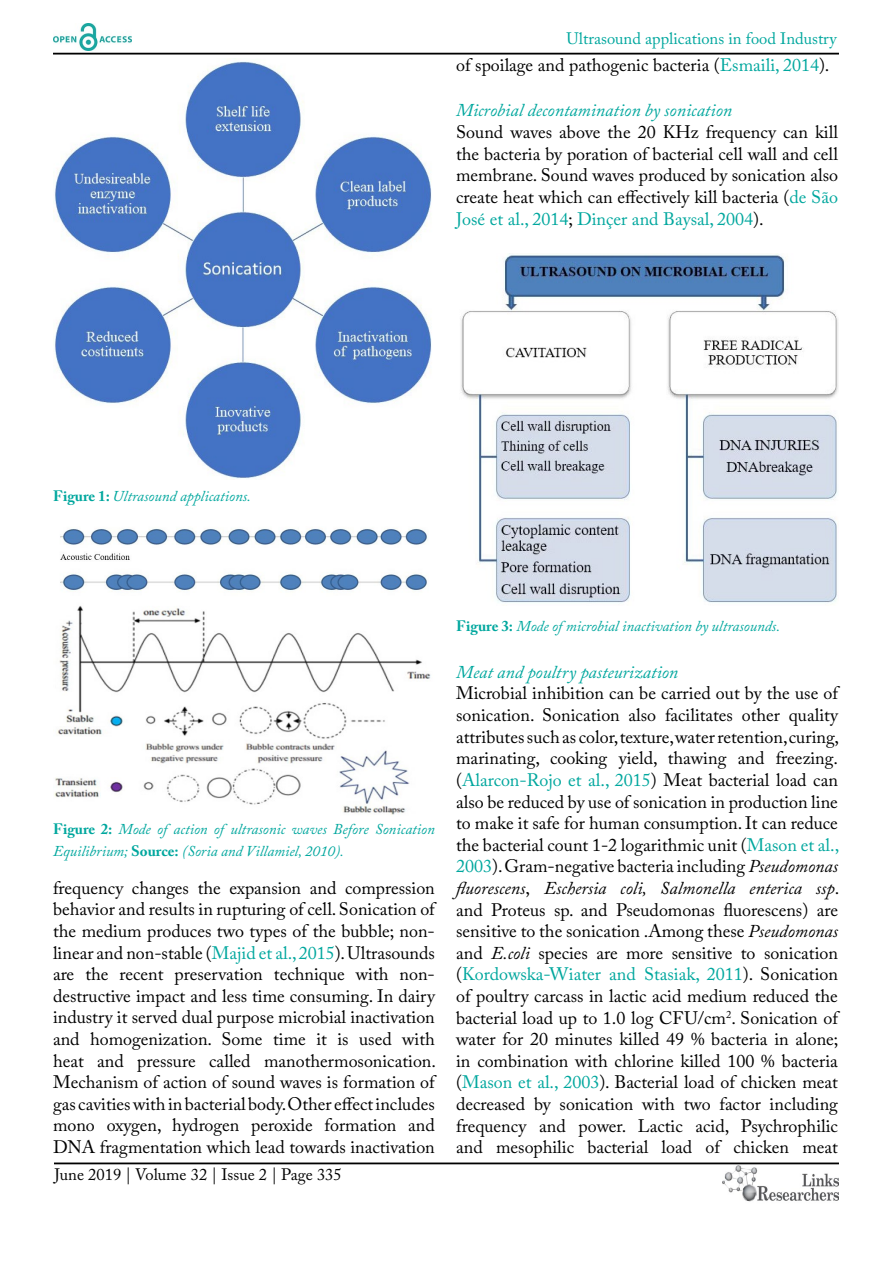
<style>
.page{position:relative;width:893px;height:1263px;background:#fff}
.page>*{position:absolute;margin:0;border:0;box-sizing:border-box;transform-origin:0 0}
.t1{font:18px/21.6px "Adobe Caslon Pro";color:#000;text-align:justify}
.t2{font:italic 18px "Adobe Caslon Pro";color:#00a79e}
.t3{font:16.5px "Adobe Caslon Pro";color:#00a79e}
.t4{font:16.5px "Adobe Caslon Pro";color:#000}
.t5{font:italic 15px/21.6px "Adobe Caslon Pro";color:#00a79e}
.s1{color:#00a79e}
.s2{font-weight:700;font-style:normal}
.s3{font-style:italic}
</style>
<div class="page">
<hr style="left:53px;top:53px;width:786px;height:2px;background:#000">
<hr style="left:54px;top:1162px;width:785px;height:2px;background:#000">
<img style="left:53px;top:24px;width:78px;height:27px">
<img style="left:722px;top:1165px;width:117px;height:37px">
<img style="left:53px;top:61px;width:379px;height:418px">
<img style="left:54px;top:528px;width:377px;height:287px">
<img style="left:461px;top:254px;width:377px;height:349px">
<p class="t3" style="left:566px;top:29px;width:272px">Ultrasound applications in food Industry</p>
<p class="t1" style="left:456px;top:54px;width:375px">of spoilage and pathogenic bacteria (<span class="s1">Esmaili, 2014</span>).</p>
<p class="t2" style="left:456px;top:100px;width:278px">Microbial decontamination by sonication</p>
<p class="t1" style="left:456px;top:121px;width:383px">Sound waves above the 20 KHz frequency can kill the bacteria by poration of bacterial cell wall and cell membrane. Sound waves produced by sonication also create heat which can effectively kill bacteria (<span class="s1">de São José et al., 2014</span>; <span class="s1">Dinçer and Baysal, 2004</span>).</p>
<p class="t5" style="left:53px;top:485px;width:200px"><span class="s2">Figure 1:</span> Ultrasound applications.</p>
<p class="t5" style="left:53px;top:818px;width:383px"><span class="s2">Figure 2:</span> Mode of action of ultrasonic waves Before Sonication<br>Equilibrium; <span class="s2">Source:</span> (Soria and Villamiel, 2010).</p>
<p class="t1" style="left:53px;top:877px;width:385px">frequency changes the expansion and compression behavior and results in rupturing of cell. Sonication of the medium produces two types of the bubble; non&shy;linear and non-stable (<span class="s1">Majid et al., 2015</span>). Ultrasounds are the recent preservation technique with non&shy;destructive impact and less time consuming. In dairy industry it served dual purpose microbial inactivation and homogenization. Some time it is used with heat and pressure called manothermosonication.<br>Mechanism of action of sound waves is formation of gas cavities with in bacterial body. Other effect includes mono oxygen, hydrogen peroxide formation and DNA fragmentation which lead towards inactivation</p>
<p class="t4" style="left:54px;top:1165px;width:289px">June 2019 | Volume 32 | Issue 2 | Page 335</p>
<p class="t5" style="left:456px;top:615px;width:325px"><span class="s2">Figure 3:</span> Mode of microbial inactivation by ultrasounds.</p>
<p class="t2" style="left:456px;top:661px;width:224px">Meat and poultry pasteurization</p>
<p class="t1" style="left:456px;top:682px;width:385px">Microbial inhibition can be carried out by the use of sonication. Sonication also facilitates other quality attributes such as color, texture, water retention, curing, marinating, cooking yield, thawing and freezing. (<span class="s1">Alarcon-Rojo et al., 2015</span>) Meat bacterial load can also be reduced by use of sonication in production line to make it safe for human consumption. It can reduce the bacterial count 1-2 logarithmic unit (<span class="s1">Mason et al., 2003</span>). Gram-negative bacteria including <span class="s3">Pseudomonas fluorescens</span>, <span class="s3">Eschersia coli, Salmonella enterica ssp</span>. and Proteus sp. and Pseudomonas fluorescens) are sensitive to the sonication .Among these <span class="s3">Pseudomonas </span>and <span class="s3">E.coli</span> species are more sensitive to sonication (<span class="s1">Kordowska-Wiater and Stasiak, 2011</span>). Sonication of poultry carcass in lactic acid medium reduced the bacterial load up to 1.0 log CFU/cm<sup>2</sup>. Sonication of water for 20 minutes killed 49 % bacteria in alone; in combination with chlorine killed 100 % bacteria (<span class="s1">Mason et al., 2003</span>). Bacterial load of chicken meat decreased by sonication with two factor including frequency and power. Lactic acid, Psychrophilic and mesophilic bacterial load of chicken meat</p>
</div>
